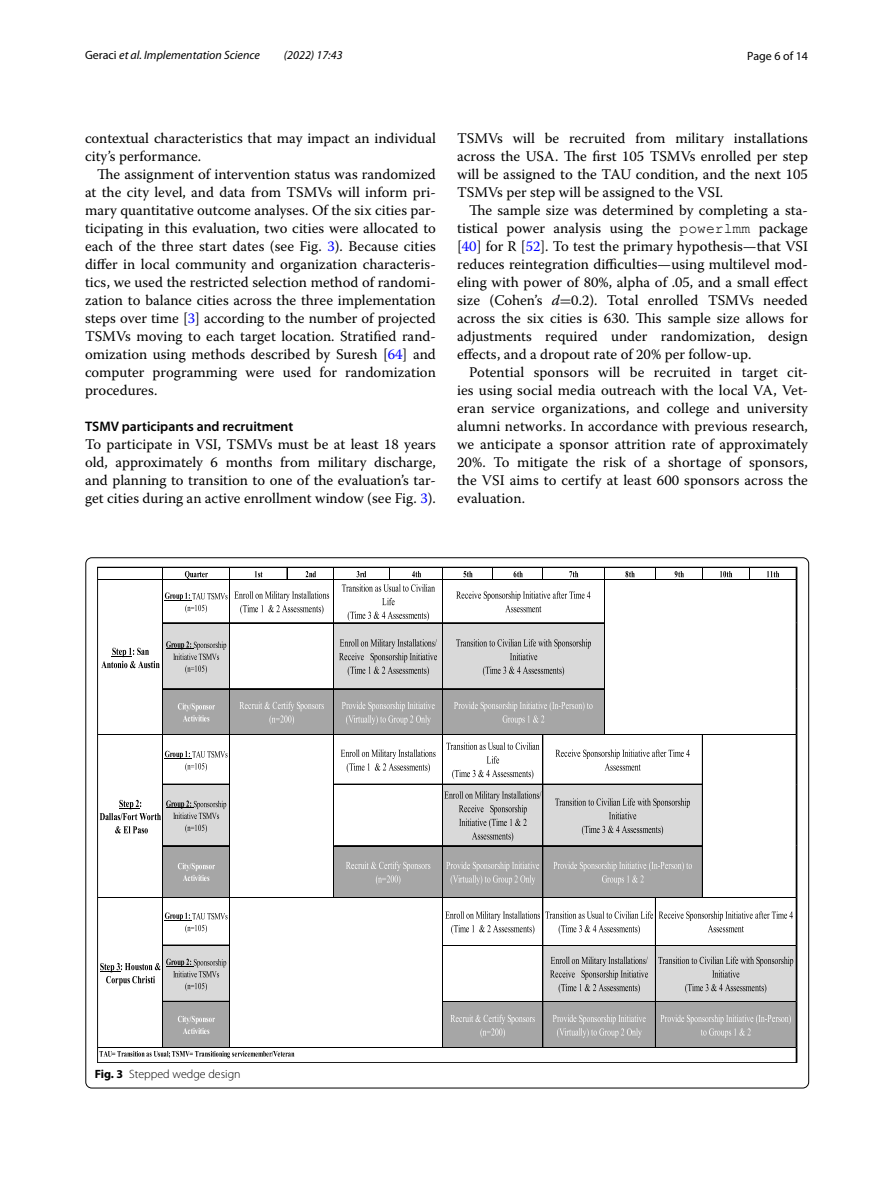
<style>
.page{position:relative;width:893px;height:1187px;background:#fff}
.page>*{position:absolute;margin:0;border:0;box-sizing:border-box;transform-origin:0 0}
.t1{font:14.7px/18px "Warnock Pro";color:#000;text-align:justify}
.t2{font:600 13.8px "Myriad Pro";color:#000}
.t3{font:italic 12px "Myriad Pro";color:#000}
.t4{font:300 12px "Myriad Pro";color:#000}
.t5{font:12px "Myriad Pro";color:#000}
.s1{font-style:normal}
.s2{color:#00f}
.s3{font-family:"Courier New"}
.s4{font-style:italic}
.s5{font-family:"MTSY"}
.s6{font-weight:700}
</style>
<div class="page">
<svg style="left:97px;top:566px;width:700px;height:496px"></svg>
<p class="t3" style="left:85px;top:48px;width:176px"><span class="s1">Geraci</span> et al. Implementation Science</p>
<p class="t3" style="left:284px;top:48px;width:60px">(2022) 17:43</p>
<p class="t5" style="left:747px;top:48px;width:62px">Page 6 of 14</p>
<p class="t1" style="left:85px;top:128px;width:352px">contextual characteristics that may impact an individual city’s performance.</p>
<p class="t1" style="left:85px;top:164px;width:352px;text-indent:12px">The assignment of intervention status was randomized at the city level, and data from TSMVs will inform pri&shy;mary quantitative outcome analyses. Of the six cities par&shy;ticipating in this evaluation, two cities were allocated to each of the three start dates (see Fig. <span class="s2">3</span>). Because cities differ in local community and organization characteris&shy;tics, we used the restricted selection method of randomi&shy;zation to balance cities across the three implementation steps over time [<span class="s2">3</span>] according to the number of projected TSMVs moving to each target location. Stratified rand&shy;omization using methods described by Suresh [<span class="s2">64</span>] and computer programming were used for randomization procedures.</p>
<p class="t2" style="left:85px;top:417px;width:210px">TSMV participants and recruitment</p>
<p class="t1" style="left:85px;top:434px;width:352px">To participate in VSI, TSMVs must be at least 18 years old, approximately 6 months from military discharge, and planning to transition to one of the evaluation’s tar&shy;get cities during an active enrollment window (see Fig. <span class="s2">3</span>).</p>
<p class="t1" style="left:457px;top:128px;width:352px">TSMVs will be recruited from military installations across the USA. The first 105 TSMVs enrolled per step will be assigned to the TAU condition, and the next 105<br>TSMVs per step will be assigned to the VSI.</p>
<p class="t1" style="left:457px;top:200px;width:352px;text-indent:12px">The sample size was determined by completing a sta&shy;tistical power analysis using the <span class="s3">powerlmm</span> package [<span class="s2">40</span>] for R [<span class="s2">52</span>]. To test the primary hypothesis—that VSI reduces reintegration difficulties—using multilevel mod&shy;eling with power of 80%, alpha of .05, and a small effect size (Cohen’s <span class="s4">d</span><span class="s5">=</span>0.2). Total enrolled TSMVs needed across the six cities is 630. This sample size allows for adjustments required under randomization, design effects, and a dropout rate of 20% per follow-up.</p>
<p class="t1" style="left:457px;top:362px;width:352px;text-indent:12px">Potential sponsors will be recruited in target cit&shy;ies using social media outreach with the local VA, Vet&shy;eran service organizations, and college and university alumni networks. In accordance with previous research, we anticipate a sponsor attrition rate of approximately 20%. To mitigate the risk of a shortage of sponsors, the VSI aims to certify at least 600 sponsors across the evaluation.</p>
<p class="t4" style="left:95px;top:1067px;width:147px"><span class="s6">Fig. 3</span> Stepped wedge design</p>
</div>
